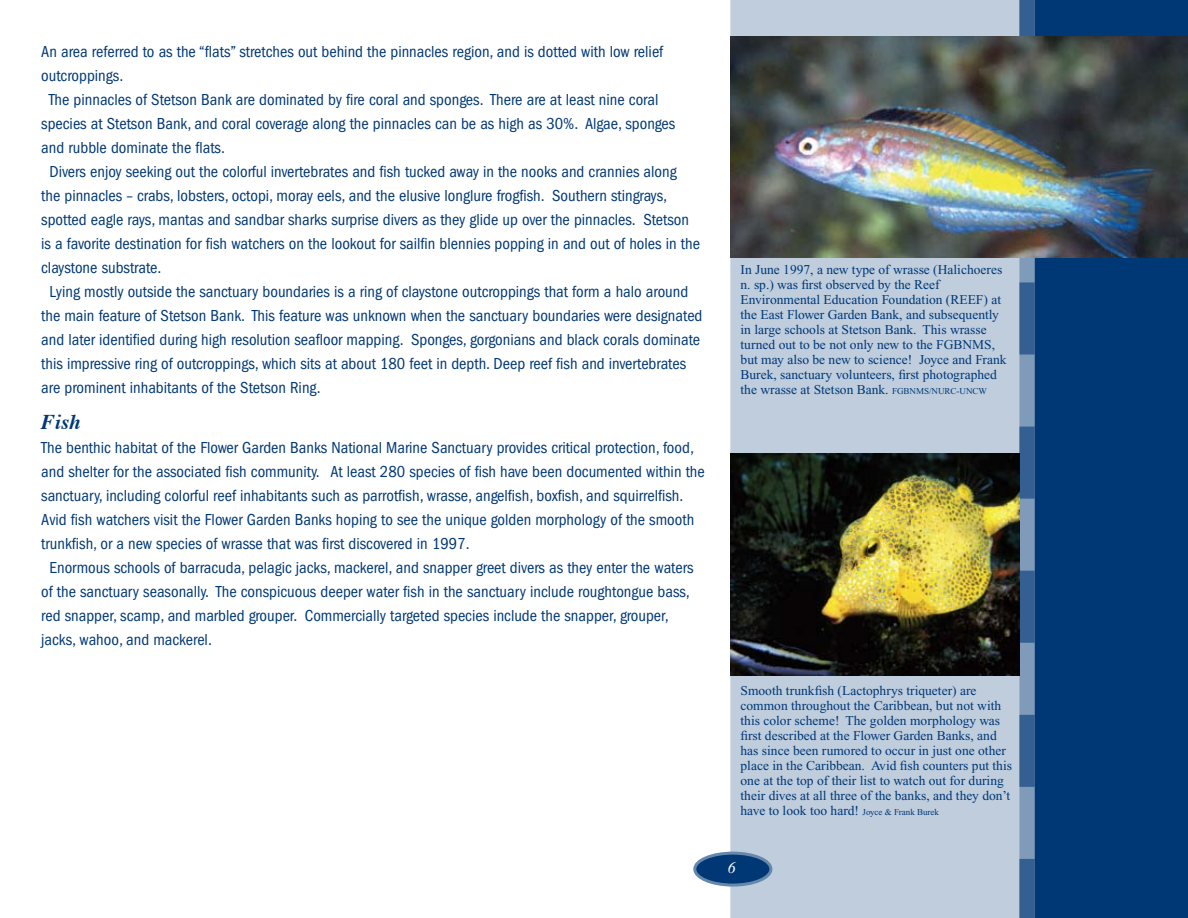
<style>
.page{position:relative;width:1188px;height:918px;background:#fff}
.page>*{position:absolute;margin:0;border:0;box-sizing:border-box;transform-origin:0 0}
.t1{font:italic 700 21px "Times";color:#003876}
.t2{font:condensed 16.5px "Franklin Gothic";color:#003876}
.t3{font:italic 16.5px "Times New Roman";color:#fff}
.t4{font:13.5px/15px "Times New Roman";color:#003876}
.s1{font-size:9px}
</style>
<div class="page">
<div style="left:730px;top:0;width:290px;height:918px;background:#bfcddd"></div>
<div style="left:1034px;top:0;width:154px;height:918px;background:#003876"></div>
<svg style="left:1020px;top:0;width:14px;height:918px;background:#557aa3"></svg>
<div style="left:695px;top:853px;width:76px;height:32px;background:#003876;border-radius:50%"></div>
<div style="left:693px;top:852px;width:79px;height:35px;border:3px solid #6688ad;border-radius:50%"></div>
<img style="left:730px;top:36px;width:458px;height:222px">
<img style="left:730px;top:454px;width:290px;height:222px">
<p class="t2" style="left:41px;top:42px;width:624px">An area referred to as the “flats” stretches out behind the pinnacles region, and is dotted with low relief</p>
<p class="t2" style="left:41px;top:66px;width:84px">outcroppings.</p>
<p class="t2" style="left:49px;top:90px;width:611px">The pinnacles of Stetson Bank are dominated by fire coral and sponges. There are at least nine coral</p>
<p class="t2" style="left:41px;top:114px;width:636px">species at Stetson Bank, and coral coverage along the pinnacles can be as high as 30%. Algae, sponges</p>
<p class="t2" style="left:41px;top:138px;width:185px">and rubble dominate the flats.</p>
<p class="t2" style="left:50px;top:162px;width:629px">Divers enjoy seeking out the colorful invertebrates and fish tucked away in the nooks and crannies along</p>
<p class="t2" style="left:41px;top:186px;width:627px">the pinnacles – crabs, lobsters, octopi, moray eels, and the elusive longlure frogfish. Southern stingrays,</p>
<p class="t2" style="left:41px;top:210px;width:649px">spotted eagle rays, mantas and sandbar sharks surprise divers as they glide up over the pinnacles. Stetson</p>
<p class="t2" style="left:41px;top:234px;width:660px">is a favorite destination for fish watchers on the lookout for sailfin blennies popping in and out of holes in the</p>
<p class="t2" style="left:41px;top:258px;width:122px">claystone substrate.</p>
<p class="t2" style="left:50px;top:282px;width:640px">Lying mostly outside the sanctuary boundaries is a ring of claystone outcroppings that form a halo around</p>
<p class="t2" style="left:41px;top:306px;width:663px">the main feature of Stetson Bank. This feature was unknown when the sanctuary boundaries were designated</p>
<p class="t2" style="left:41px;top:330px;width:661px">and later identified during high resolution seafloor mapping. Sponges, gorgonians and black corals dominate</p>
<p class="t2" style="left:41px;top:354px;width:647px">this impressive ring of outcroppings, which sits at about 180 feet in depth. Deep reef fish and invertebrates</p>
<p class="t2" style="left:41px;top:378px;width:281px">are prominent inhabitants of the Stetson Ring.</p>
<p class="t1" style="left:41px;top:408px;width:41px">Fish</p>
<p class="t2" style="left:41px;top:438px;width:654px">The benthic habitat of the Flower Garden Banks National Marine Sanctuary provides critical protection, food,</p>
<p class="t2" style="left:41px;top:462px;width:665px">and shelter for the associated fish community. At least 280 species of fish have been documented within the</p>
<p class="t2" style="left:41px;top:486px;width:644px">sanctuary, including colorful reef inhabitants such as parrotfish, wrasse, angelfish, boxfish, and squirrelfish.</p>
<p class="t2" style="left:41px;top:510px;width:655px">Avid fish watchers visit the Flower Garden Banks hoping to see the unique golden morphology of the smooth</p>
<p class="t2" style="left:41px;top:534px;width:430px">trunkfish, or a new species of wrasse that was first discovered in 1997.</p>
<p class="t2" style="left:50px;top:558px;width:645px">Enormous schools of barracuda, pelagic jacks, mackerel, and snapper greet divers as they enter the waters</p>
<p class="t2" style="left:41px;top:582px;width:650px">of the sanctuary seasonally. The conspicuous deeper water fish in the sanctuary include roughtongue bass,</p>
<p class="t2" style="left:41px;top:606px;width:629px">red snapper, scamp, and marbled grouper. Commercially targeted species include the snapper, grouper,</p>
<p class="t2" style="left:41px;top:630px;width:172px">jacks, wahoo, and mackerel.</p>
<p class="t4" style="left:741px;top:262px;width:268px">In June 1997, a new type of wrasse (Halichoeres n. sp.) was first observed by the Reef Environmental Education Foundation (REEF) at the East Flower Garden Bank, and subsequently in large schools at Stetson Bank. This wrasse turned out to be not only new to the FGBNMS, but may also be new to science! Joyce and Frank Burek, sanctuary volunteers, first photographed the wrasse at Stetson Bank. <span class="s1">FGBNMS/NURC-UNCW</span></p>
<p class="t4" style="left:741px;top:683px;width:273px">Smooth trunkfish (Lactophrys triqueter) are common throughout the Caribbean, but not with this color scheme! The golden morphology was first described at the Flower Garden Banks, and has since been rumored to occur in just one other place in the Caribbean. Avid fish counters put this one at the top of their list to watch out for during their dives at all three of the banks, and they don’t have to look too hard! <span class="s1">Joyce &amp; Frank Burek</span></p>
<p class="t3" style="left:727px;top:859px;width:10px">6</p>
</div>
